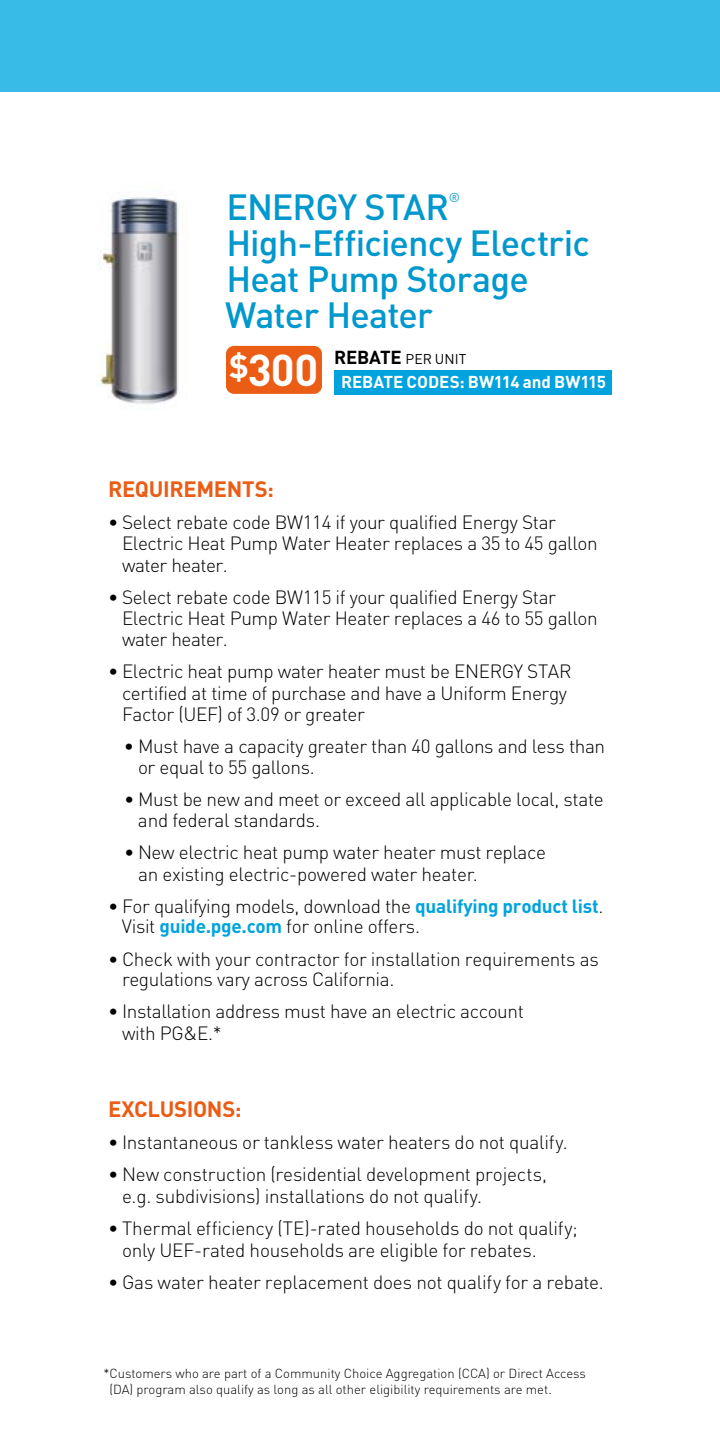
<style>
.page{position:relative;width:720px;height:1440px;background:#fff}
.page>*{position:absolute;margin:0;border:0;box-sizing:border-box;transform-origin:0 0}
.Rebate_Dollar_amount{font:700 44px "DIN Pro";color:#fff}
.PRODUCT_header{font:500 36px/36px "DIN Pro";letter-spacing:-.025em;color:#0098cd}
.Measure_Header{font:700 22px "DIN Pro";letter-spacing:-.015em;color:#eb5c15}
.bullets{font:300 19px/21.4px "DIN Pro";letter-spacing:-.02em;color:#000}
.Indented_Bullets{font:300 19px/20.8px "DIN Pro";letter-spacing:-.02em;color:#000}
.Rebate_Code_White{font:700 17px "DIN Pro";letter-spacing:-.005em;color:#fff}
.Rebate_Text{font:14px "DIN Pro";letter-spacing:.005em;color:#000}
.Footnotes{font:300 13px/16px "DIN Pro";color:#000}
.PRODUCT_header-2{font:12.8px "DIN Pro";color:#0098cd}
.s1{font-weight:700;font-size:18.6px}
.s2{font-weight:700;color:#00a3dd}
</style>
<div class="page">
<img style="left:99px;top:197px;width:130px;height:207px">
<div style="left:334px;top:370px;width:278px;height:25px;background:#00a3dd"></div>
<div style="left:226px;top:346px;width:96px;height:48px;background:#eb5c15;border-radius:8px"></div>
<div style="left:0;top:0;width:720px;height:92px;background:#38bbe6"></div>
<p class="PRODUCT_header" style="left:226px;top:185px;width:224px">ENERGY STAR</p>
<p class="PRODUCT_header-2" style="left:449px;top:187px;width:13px">®</p>
<p class="PRODUCT_header" style="left:225px;top:221px;width:366px">High-Efficiency Electric<br>Heat Pump Storage<br>Water Heater</p>
<p class="Rebate_Dollar_amount" style="left:229px;top:334px;width:91px"><sup>$</sup>300</p>
<p class="Rebate_Text" style="left:334px;top:348px;width:134px"><span class="s1">REBATE</span> PER UNIT</p>
<p class="Rebate_Code_White" style="left:341px;top:368px;width:267px">REBATE CODES: BW114 and BW115</p>
<h3 class="Measure_Header" style="left:108px;top:471px;width:167px">REQUIREMENTS:</h3>
<p class="bullets" style="left:122px;top:510px;width:477px;text-indent:-14px">• Select rebate code BW114 if your qualified Energy Star<br>Electric Heat Pump Water Heater replaces a 35 to 45 gallon water heater.</p>
<p class="bullets" style="left:122px;top:584px;width:477px;text-indent:-14px">• Select rebate code BW115 if your qualified Energy Star<br>Electric Heat Pump Water Heater replaces a 46 to 55 gallon water heater.</p>
<p class="bullets" style="left:122px;top:659px;width:451px;text-indent:-14px">• Electric heat pump water heater must be ENERGY STAR certified at time of purchase and have a Uniform Energy<br>Factor (UEF) of 3.09 or greater</p>
<p class="bullets" style="left:138px;top:734px;width:469px;line-height:20.8px;text-indent:-14px">• Must have a capacity greater than 40 gallons and less than or equal to 55 gallons.</p>
<p class="Indented_Bullets" style="left:138px;top:787px;width:467px;text-indent:-14px">• Must be new and meet or exceed all applicable local, state and federal standards.</p>
<p class="Indented_Bullets" style="left:138px;top:839px;width:410px;line-height:22px;text-indent:-14px">• New electric heat pump water heater must replace an existing electric-powered water heater.</p>
<p class="bullets" style="left:122px;top:894px;width:483px;line-height:20.6px;text-indent:-14px">• For qualifying models, download the <span class="s2">qualifying product list</span>.<br>Visit <span class="s2">guide.pge.com</span> for online offers.</p>
<p class="bullets" style="left:122px;top:947px;width:478px;line-height:20.8px;text-indent:-14px">• Check with your contractor for installation requirements as regulations vary across California.</p>
<p class="bullets" style="left:122px;top:999px;width:403px;line-height:22px;text-indent:-14px">• Installation address must have an electric account with PG&amp;E.*</p>
<h3 class="Measure_Header" style="left:108px;top:1091px;width:135px">EXCLUSIONS:</h3>
<p class="bullets" style="left:108px;top:1130px;width:461px">• Instantaneous or tankless water heaters do not qualify.</p>
<p class="bullets" style="left:122px;top:1162px;width:426px;line-height:22px;text-indent:-14px">• New construction (residential development projects, e.g. subdivisions) installations do not qualify.</p>
<p class="bullets" style="left:122px;top:1216px;width:457px;line-height:22px;text-indent:-14px">• Thermal efficiency (TE)-rated households do not qualify; only UEF-rated households are eligible for rebates.</p>
<p class="bullets" style="left:108px;top:1270px;width:497px">• Gas water heater replacement does not qualify for a rebate.</p>
<p class="Footnotes" style="left:109px;top:1364px;width:478px;text-indent:-6px">*Customers who are part of a Community Choice Aggregation (CCA) or Direct Access (DA) program also qualify as long as all other eligibility requirements are met.</p>
</div>
